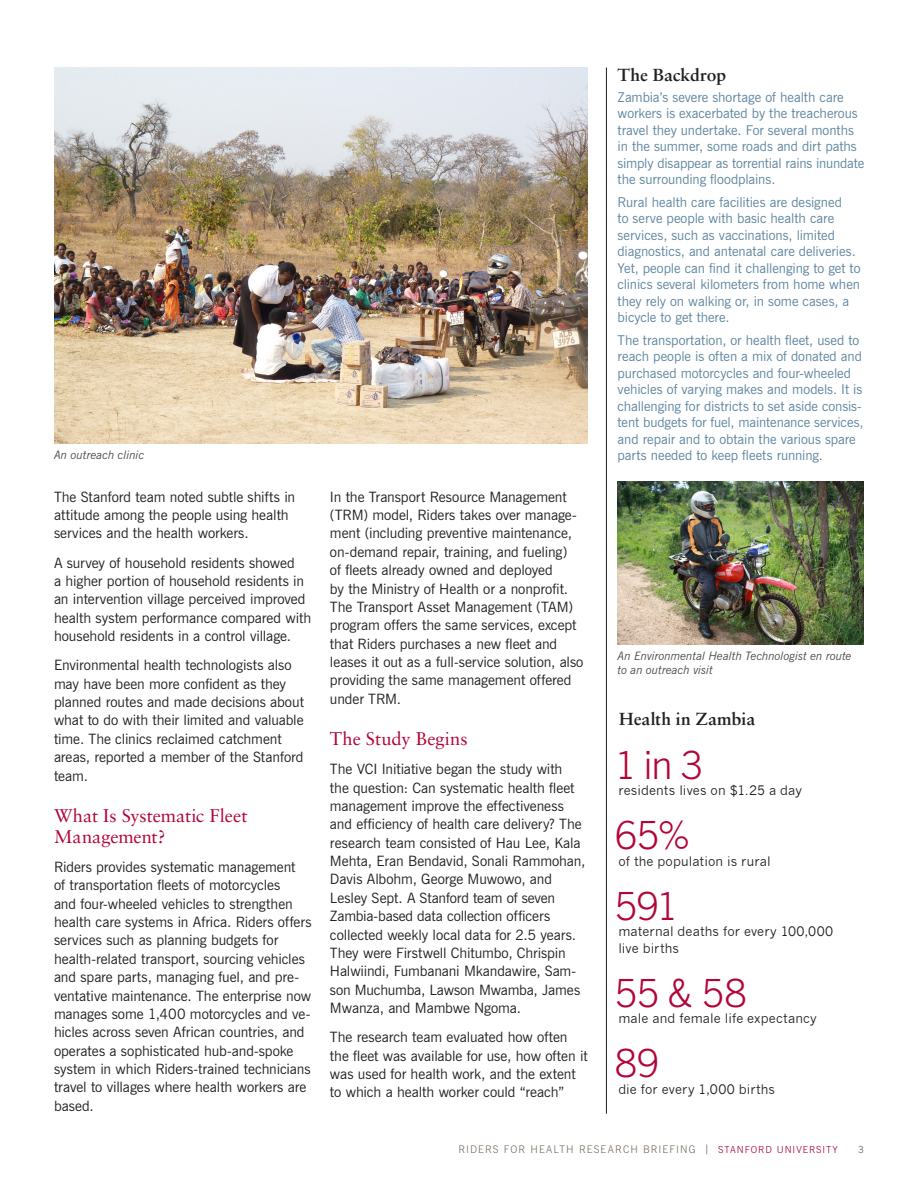
<style>
.page{position:relative;width:918px;height:1188px;background:#fff}
.page>*{position:absolute;margin:0;border:0;box-sizing:border-box;transform-origin:0 0}
.t1{font:300 38.85px "News Gothic BT";letter-spacing:-.03em;color:#b30437}
.Headline{font:18.3px/21px "Sabon LT Std";color:#b30437}
.t2{font:700 17.4px "Sabon LT Std";color:#231f20}
.Body{font:14.25px/18.3px "News Gothic BT";letter-spacing:-.005em;color:#231f20}
.t3{font:13.5px/16.5px "News Gothic BT";letter-spacing:-.005em;color:#5d859f}
.t4{font:12.9px/16.5px "News Gothic";letter-spacing:.01em;color:#231f20}
.t5{font:italic 11.7px/13.5px "News Gothic BT";letter-spacing:-.005em;color:#4b4c4d}
.Body-2{font:300 10.5px "News Gothic BT";letter-spacing:.11em;color:#786e64}
.Body-3{font:9.75px "News Gothic BT";color:#6c6d70}
.s1{font-size:9.75px;color:#231f20}
.s2{font-size:9.75px;color:#a90332}
</style>
<div class="page">
<hr style="left:606px;top:68px;width:1px;height:1046px;background:#231f20">
<img style="left:54px;top:68px;width:534px;height:376px">
<img style="left:618px;top:481px;width:246px;height:164px">
<p class="t5" style="left:54px;top:448px;width:92px">An outreach clinic</p>
<p class="Body" style="left:54px;top:487px;width:243px">The Stanford team noted subtle shifts in attitude among the people using health services and the health workers.</p>
<p class="Body" style="left:54px;top:553px;width:259px">A survey of household residents showed<br>a higher portion of household residents in an intervention village perceived improved health system performance compared with household residents in a control village.</p>
<p class="Body" style="left:54px;top:656px;width:252px">Environmental health technologists also may have been more confident as they planned routes and made decisions about what to do with their limited and valuable time. The clinics reclaimed catchment areas, reported a member of the Stanford team.</p>
<p class="Headline" style="left:54px;top:805px;width:195px">What Is Systematic Fleet<br>Management?</p>
<p class="Body" style="left:54px;top:858px;width:259px">Riders provides systematic management<br>of transportation fleets of motorcycles<br>and four-wheeled vehicles to strengthen health care systems in Africa. Riders offers services such as planning budgets for health-related transport, sourcing vehicles and spare parts, managing fuel, and pre&shy;ventative maintenance. The enterprise now manages some 1,400 motorcycles and ve&shy;hicles across seven African countries, and operates a sophisticated hub-and-spoke system in which Riders-trained technicians travel to villages where health workers are based.</p>
<p class="Body" style="left:330px;top:487px;width:255px">In the Transport Resource Management (TRM) model, Riders takes over manage&shy;ment (including preventive maintenance, on-demand repair, training, and fueling)<br>of fleets already owned and deployed<br>by the Ministry of Health or a nonprofit.<br>The Transport Asset Management (TAM) program offers the same services, except that Riders purchases a new fleet and leases it out as a full-service solution, also providing the same management offered under TRM.</p>
<p class="Headline" style="left:330px;top:728px;width:139px">The Study Begins</p>
<p class="Body" style="left:330px;top:760px;width:257px">The VCI Initiative began the study with<br>the question: Can systematic health fleet management improve the effectiveness and efficiency of health care delivery? The research team consisted of Hau Lee, Kala Mehta, Eran Bendavid, Sonali Rammohan, Davis Albohm, George Muwowo, and Lesley Sept. A Stanford team of seven Zambia-based data collection officers collected weekly local data for 2.5 years.<br>They were Firstwell Chitumbo, Chrispin Halwiindi, Fumbanani Mkandawire, Sam&shy;son Muchumba, Lawson Mwamba, James Mwanza, and Mambwe Ngoma.</p>
<p class="Body" style="left:330px;top:1028px;width:259px">The research team evaluated how often the fleet was available for use, how often it was used for health work, and the extent to which a health worker could “reach”</p>
<p class="t2" style="left:618px;top:64px;width:110px">The Backdrop</p>
<p class="t3" style="left:618px;top:89px;width:248px">Zambia’s severe shortage of health care workers is exacerbated by the treacherous travel they undertake. For several months in the summer, some roads and dirt paths simply disappear as torrential rains inundate the surrounding floodplains.</p>
<p class="t3" style="left:618px;top:194px;width:244px">Rural health care facilities are designed<br>to serve people with basic health care services, such as vaccinations, limited diagnostics, and antenatal care deliveries.<br>Yet, people can find it challenging to get to clinics several kilometers from home when they rely on walking or, in some cases, a bicycle to get there.</p>
<p class="t3" style="left:618px;top:332px;width:247px">The transportation, or health fleet, used to reach people is often a mix of donated and purchased motorcycles and four-wheeled vehicles of varying makes and models. It is challenging for districts to set aside consis&shy;tent budgets for fuel, maintenance services, and repair and to obtain the various spare parts needed to keep fleets running.</p>
<p class="t5" style="left:618px;top:649px;width:236px">An Environmental Health Technologist en route to an outreach visit</p>
<p class="t2" style="left:619px;top:708px;width:137px">Health in Zambia</p>
<p class="t1" style="left:614px;top:741px;width:91px">1 in 3</p>
<p class="t4" style="left:618px;top:782px;width:185px">residents lives on $1.25 a day</p>
<p class="t1" style="left:614px;top:812px;width:78px">65%</p>
<p class="t4" style="left:618px;top:853px;width:154px">of the population is rural</p>
<p class="t1" style="left:614px;top:882px;width:66px">591</p>
<p class="t4" style="left:618px;top:923px;width:216px">maternal deaths for every 100,000 live births</p>
<p class="t1" style="left:614px;top:969px;width:134px">55 &amp; 58</p>
<p class="t4" style="left:618px;top:1010px;width:200px">male and female life expectancy</p>
<p class="t1" style="left:614px;top:1040px;width:47px">89</p>
<p class="t4" style="left:618px;top:1081px;width:158px">die for every 1,000 births</p>
<p class="Body-2" style="left:458px;top:1142px;width:381px">RIDERS FOR HEALTH RESEARCH BRIEFING <span class="s1">|</span> <span class="s2">STANFORD UNIVERSITY</span></p>
<p class="Body-3" style="left:858px;top:1143px;width:7px">3</p>
</div>
